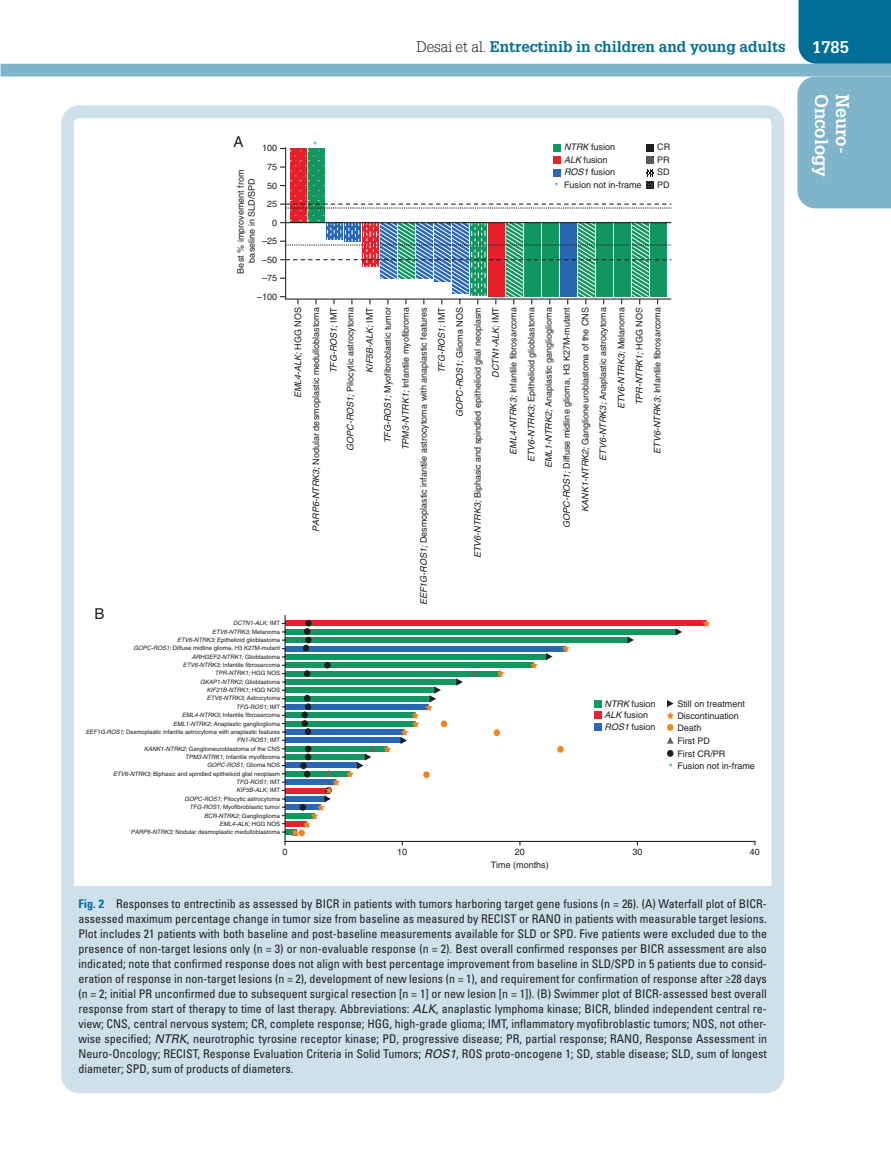
<style>
.page{position:relative;width:891px;height:1175px;background:#fff}
.page>*{position:absolute;margin:0;border:0;box-sizing:border-box;transform-origin:0 0}
.t1{font:18px "Glypha LT Std Bold 2";color:#fff}
.t2{font:700 16.5px "Glypha LT Std";color:#fff}
.t3{font:15px "Glypha LT Std Bold 2";color:#006e96}
.t4{font:15px "Helvetica 4";color:#1d1e1f}
.FigCapt{font:condensed 12px/15px "Univers LT Std";color:#231f20;text-align:justify}
.t5{font:9px/18px "Helvetica 4";color:#1d1e1f;text-align:center}
.t6{font:9px "Helvetica 5";color:#1d1e1f}
.t7{font:9px/12px "Helvetica 7";color:#1d1e1f}
.t8{font:9px/12.6px "Helvetica 6";color:#1d1e1f;text-align:justify}
.t9{font:9px "Helvetica Oblique 2";color:#1d1e1f}
.t10{font:9px "Helvetica Bold 4";color:#30ac84}
.t11{font:6px/8.4px "Helvetica 7";color:#1d1e1f;text-align:right}
.s1{font-family:"Helvetica Oblique 3"}
.s2{font-family:"Glypha LT Std";font-weight:300;color:#231f20}
.s3{font-family:"Helvetica Oblique 2"}
.s4{font-family:"Helvetica Bold 4";color:#30ac84}
.s5{font-family:"Helvetica 5"}
.s6{font-family:"Helvetica 4"}
.s7{font-weight:700;color:#006e96}
.s8{font-style:italic;font-stretch:normal}
</style>
<div class="page">
<div style="left:799px;top:0;width:92px;height:64px;background:#006e96"></div>
<div style="left:1px;top:64px;width:890px;height:12px;background:#7fb4ca"></div>
<div style="left:797px;top:76px;width:94px;height:132px;background:#7fb4ca"></div>
<div style="left:69px;top:886px;width:707px;height:195px;background:#cee0ea"></div>
<div style="left:553px;top:144px;width:8px;height:8px;background:#12965f"></div>
<div style="left:646px;top:144px;width:8px;height:8px;background:#1d1e1f"></div>
<svg style="left:280px;top:148px;width:391px;height:157px"></svg>
<svg style="left:281px;top:614px;width:475px;height:232px"></svg>
<svg style="left:667px;top:700px;width:7px;height:19px"></svg>
<div style="left:667px;top:724px;width:6px;height:7px;background:#f18621;border-radius:50%"></div>
<svg style="left:667px;top:737px;width:7px;height:6px"></svg>
<svg style="left:667px;top:750px;width:6px;height:6px"></svg>
<div style="left:594px;top:699px;width:7px;height:8px;background:#12965f"></div>
<div style="left:594px;top:711px;width:7px;height:8px;background:#e6212d"></div>
<div style="left:594px;top:723px;width:7px;height:8px;background:#2a67b2"></div>
<svg style="left:291px;top:770px;width:49px;height:66px"></svg>
<div style="left:61px;top:105px;width:723px;height:988px;border:13px solid #cee0ea;border-radius:12px"></div>
<p class="t4" style="left:234px;top:133px;width:12px">A</p>
<p class="t5" style="left:262px;top:139px;width:17px;line-height:18.6px">100<br>75</p>
<p class="t5" style="left:235px;top:273px;width:105px;line-height:10.8px;rotate:-90deg">Best % improvement from baseline in SLD/SPD</p>
<p class="t5" style="left:267px;top:176px;width:12px;line-height:18.6px;text-align:left">50<br>25</p>
<p class="t5" style="left:272px;top:213px;width:7px">0</p>
<p class="t5" style="left:262px;top:232px;width:17px">–25</p>
<p class="t5" style="left:262px;top:251px;width:17px">–50</p>
<p class="t5" style="left:262px;top:269px;width:17px">–75</p>
<p class="t4" style="left:95px;top:604px;width:12px">B</p>
<p class="t5" style="left:257px;top:288px;width:22px">–100</p>
<p class="t11" style="left:86px;top:619px;width:196px"><span class="s1">DCTN1-ALK;</span> IMT<br><span class="s1">ETV6-NTRK3;</span> Melanoma<br><span class="s1">ETV6-NTRK3;</span> Epithelioid glioblastoma<br><span class="s1">GOPC-ROS1;</span> Diffuse midline glioma, H3 K27M-mutant<br><span class="s1">ARHGEF2-NTRK1;</span> Glioblastoma<br><span class="s1">ETV6-NTRK3;</span> Infantile fibrosarcoma<br><span class="s1">TPR-NTRK1;</span> HGG NOS<br><span class="s1">GKAP1-NTRK2;</span> Glioblastoma<br><span class="s1">KIF21B-NTRK1;</span> HGG NOS<br><span class="s1">ETV6-NTRK3;</span> Astrocytoma<br><span class="s1">TFG-ROS1;</span> IMT<br><span class="s1">EML4-NTRK3;</span> Infantile fibrosarcoma<br><span class="s1">EML1-NTRK2;</span> Anaplastic ganglioglioma<br><span class="s1">EEF1G-ROS1;</span> Desmoplastic infantile astrocytoma with anaplastic features<br><span class="s1">FN1-ROS1;</span> IMT<br><span class="s1">KANK1-NTRK2;</span> Ganglioneuroblastoma of the CNS<br><span class="s1">TPM3-NTRK1;</span> Infantile myofibroma<br><span class="s1">GOPC-ROS1;</span> Glioma NOS<br><span class="s1">ETV6-NTRK3;</span> Biphasic and spindled epithelioid glial neoplasm<br><span class="s1">TFG-ROS1;</span> IMT<br><span class="s1">KIF5B-ALK;</span> IMT<br><span class="s1">GOPC-ROS1;</span> Pilocytic astrocytoma<br><span class="s1">TFG-ROS1;</span> Myofibroblastic tumor<br><span class="s1">BCR-NTRK2;</span> Ganglioglioma<br><span class="s1">EML4-ALK;</span> HGG NOS</p>
<p class="t11" style="left:129px;top:828px;width:153px"><sup>*</sup><span class="s1">PARP6-NTRK3;</span> Nodular desmoplastic medulloblastoma</p>
<p class="t10" style="left:314px;top:140px;width:5px">*</p>
<p class="t3" style="left:416px;top:37px;width:371px"><span class="s2">Desai et al.</span> Entrectinib in children and young adults</p>
<h2 class="t2" style="left:812px;top:37px;width:38px">1785</h2>
<h1 class="t1" style="left:833px;top:94px;width:85px;rotate:90deg">Oncology</h1>
<h1 class="t1" style="left:854px;top:94px;width:61px;rotate:90deg">Neuro-</h1>
<p class="t5" style="left:564px;top:138px;width:53px"><span class="s3">NTRK</span> fusion</p>
<p class="t5" style="left:564px;top:151px;width:45px"><span class="s3">ALK</span> fusion</p>
<p class="t5" style="left:564px;top:163px;width:53px"><span class="s3">ROS1</span> fusion</p>
<p class="t6" style="left:555px;top:179px;width:88px"><span class="s4">*</span> Fusion not in-frame</p>
<p class="t8" style="left:657px;top:141px;width:14px"><span class="s5">CR </span>PR SD PD</p>
<p class="t9" style="left:293px;top:398px;width:93px;rotate:-90deg">EML4-ALK; <span class="s6">HGG NOS</span></p>
<p class="t9" style="left:329px;top:373px;width:68px;rotate:-90deg">TFG-ROS1; <span class="s6">IMT</span></p>
<p class="t5" style="left:361px;top:605px;width:299px;text-align:right;rotate:-90deg"><span class="s3">KIF5B-ALK;</span> IMT<br><span class="s3">TFG-ROS1;</span> Myofibroblastic tumor<br><span class="s3">TPM3-NTRK1;</span> Infantile myofibroma<br><span class="s3">EEF1G-ROS1;</span> Desmoplastic infantile astrocytoma with anaplastic features <span class="s3">TFG-ROS1;</span> IMT<br><span class="s3">GOPC-ROS1;</span> Glioma NOS<br><span class="s3">ETV6-NTRK3;</span> Biphasic and spindled epithelioid glial neoplasm <span class="s3">DCTN1-ALK;</span> IMT<br><span class="s3">EML4-NTRK3;</span> Infantile fibrosarcoma<br><span class="s3">ETV6-NTRK3;</span> Epithelioid glioblastoma</p>
<p class="t5" style="left:612px;top:453px;width:148px;text-align:right;rotate:-90deg"><span class="s3">ETV6-NTRK3;</span> Melanoma<br><span class="s3">TPR-NTRK1;</span> HGG NOS<br><span class="s3">ETV6-NTRK3;</span> Infantile fibrosarcoma</p>
<p class="t6" style="left:561px;top:527px;width:222px;rotate:-90deg"><span class="s3">GOPC-ROS1;</span> Diffuse midline glioma, H3 K27M-mutant</p>
<p class="t6" style="left:311px;top:531px;width:226px;rotate:-90deg"><span class="s3">PARP6-NTRK3;</span> Nodular desmoplastic medulloblastoma</p>
<p class="t6" style="left:598px;top:460px;width:155px;rotate:-90deg"><span class="s3">ETV6-NTRK3;</span> Anaplastic astrocytoma</p>
<p class="t6" style="left:345px;top:451px;width:145px;rotate:-90deg"><span class="s3">GOPC-ROS1;</span> Pilocytic astrocytoma</p>
<p class="t6" style="left:543px;top:468px;width:162px;rotate:-90deg"><span class="s3">EML1-NTRK2;</span> Anaplastic ganglioglioma</p>
<p class="t8" style="left:579px;top:511px;width:206px;rotate:-90deg"><span class="s1">KANK1-NTRK2;</span> Ganglioneuroblastoma of the CNS</p>
<p class="t7" style="left:605px;top:697px;width:53px"><span class="s1">NTRK</span> fusion<br><span class="s1">ALK</span> fusion<br><span class="s1">ROS1</span> fusion</p>
<p class="t7" style="left:677px;top:697px;width:69px">Still on treatment<br>Discontinuation<br>Death</p>
<p class="t7" style="left:677px;top:734px;width:49px;line-height:12.9px">First PD<br>First CR/PR</p>
<p class="t7" style="left:669px;top:759px;width:87px"><span class="s4">*</span> Fusion not in-frame</p>
<p class="t7" style="left:283px;top:846px;width:7px">0</p>
<p class="t7" style="left:397px;top:846px;width:12px">10</p>
<p class="t7" style="left:515px;top:846px;width:12px">20</p>
<p class="t7" style="left:632px;top:846px;width:12px">30</p>
<p class="t7" style="left:491px;top:859px;width:60px">Time (months)</p>
<p class="t7" style="left:750px;top:846px;width:12px">40</p>
<p class="FigCapt" style="left:78px;top:896px;width:690px"><span class="s7">Fig. 2</span> Responses to entrectinib as assessed by BICR in patients with tumors harboring target gene fusions (n = 26). (A) Waterfall plot of BICR&shy;assessed maximum percentage change in tumor size from baseline as measured by RECIST or RANO in patients with measurable target lesions.<br>Plot includes 21 patients with both baseline and post-baseline measurements available for SLD or SPD. Five patients were excluded due to the presence of non-target lesions only (n = 3) or non-evaluable response (n = 2). Best overall confirmed responses per BICR assessment are also indicated; note that confirmed response does not align with best percentage improvement from baseline in SLD/SPD in 5 patients due to consid&shy;eration of response in non-target lesions (n = 2), development of new lesions (n = 1), and requirement for confirmation of response after ≥28 days (n = 2; initial PR unconfirmed due to subsequent surgical resection [n = 1] or new lesion [n = 1]). (B) Swimmer plot of BICR-assessed best overall response from start of therapy to time of last therapy. Abbreviations: <span class="s8">ALK</span>, anaplastic lymphoma kinase; BICR, blinded independent central re&shy;view; CNS, central nervous system; CR, complete response; HGG, high-grade glioma; IMT, inflammatory myofibroblastic tumors; NOS, not other&shy;wise specified; <span class="s8">NTRK</span>, neurotrophic tyrosine receptor kinase; PD, progressive disease; PR, partial response; RANO, Response Assessment in Neuro-Oncology; RECIST, Response Evaluation Criteria in Solid Tumors; <span class="s8">ROS1</span>, ROS proto-oncogene 1; SD, stable disease; SLD, sum of longest diameter; SPD, sum of products of diameters.</p>
</div>
